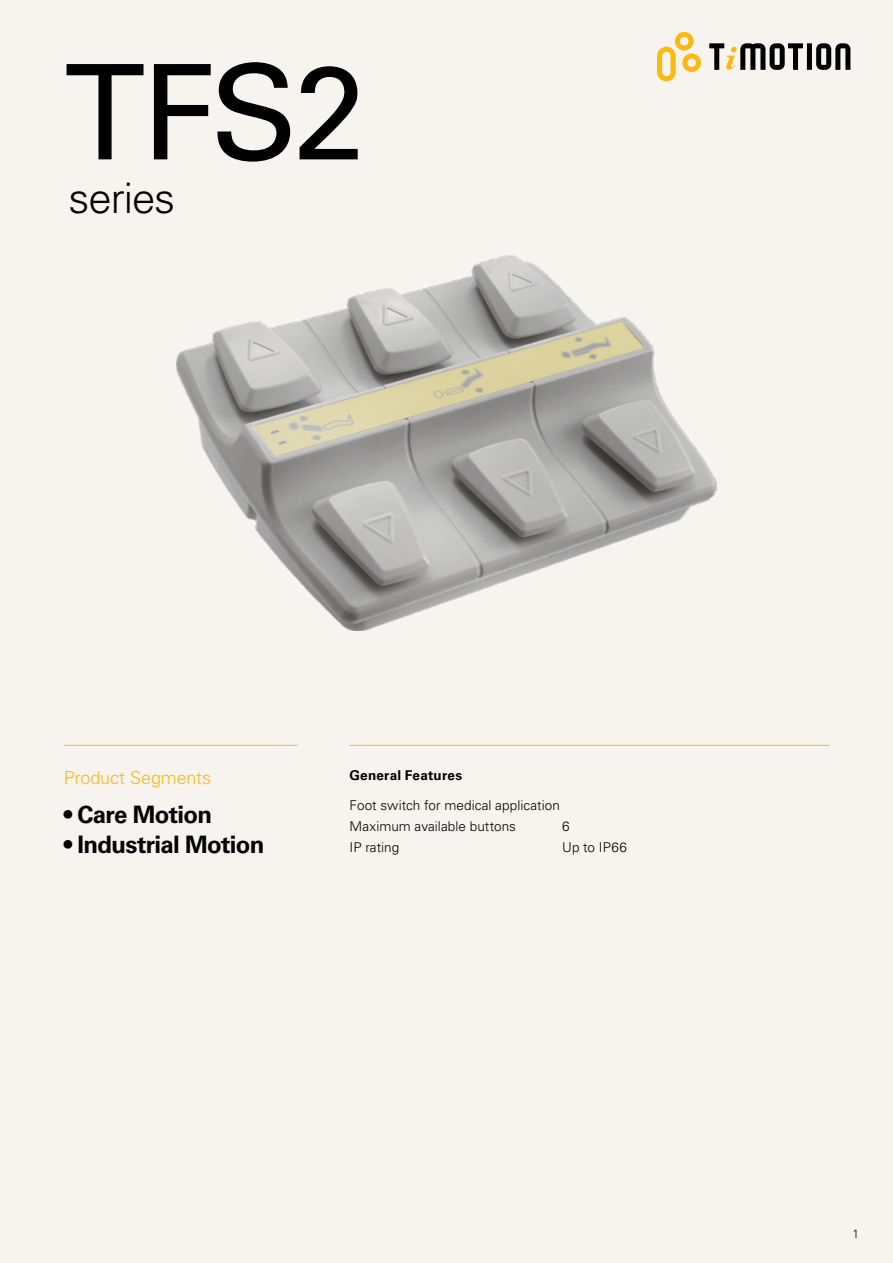
<style>
.page{position:relative;width:893px;height:1263px;background:#f7f3ef}
.page>*{position:absolute;margin:0;border:0;box-sizing:border-box;transform-origin:0 0}
.t1{font:132px "Univers LT Std";color:#000}
.t2{font:300 42px "Univers LT Std";letter-spacing:-.025em;color:#000}
.t3{font:700 24px "Univers LT Std";letter-spacing:-.025em;color:#000}
.t4{font:300 18px "Univers LT Std";letter-spacing:-.005em;color:#fdb812}
.t5{font:300 13.5px/21px "Univers LT Std";letter-spacing:.005em;color:#000}
.t6{font:700 13.5px "Univers LT Std";letter-spacing:.015em;color:#000}
.t7{font:300 12px "Univers LT Std";color:#000}
</style>
<div class="page">
<svg style="left:657px;top:32px;width:44px;height:49px"></svg>
<div style="left:807px;top:43px;width:5px;height:27px;background:#000"></div>
<svg style="left:816px;top:43px;width:34px;height:27px"></svg>
<svg style="left:709px;top:43px;width:94px;height:27px"></svg>
<hr style="left:350px;top:745px;width:479px;height:1px;background:#fdb812">
<hr style="left:64px;top:745px;width:234px;height:1px;background:#fdb812">
<img style="left:176px;top:255px;width:541px;height:376px">
<h1 class="t1" style="left:64px;top:34px;width:304px">TFS2</h1>
<h2 class="t2" style="left:69px;top:173px;width:108px">series</h2>
<h3 class="t4" style="left:64px;top:767px;width:149px">Product Segments</h3>
<h3 class="t3" style="left:64px;top:800px;width:150px">• Care Motion</h3>
<h3 class="t3" style="left:64px;top:830px;width:202px">• Industrial Motion</h3>
<p class="t6" style="left:350px;top:767px;width:114px">General Features</p>
<p class="t5" style="left:350px;top:794px;width:212px">Foot switch for medical application<br>Maximum available buttons</p>
<p class="t5" style="left:562px;top:815px;width:9px">6</p>
<p class="t5" style="left:350px;top:836px;width:51px">IP rating</p>
<p class="t5" style="left:562px;top:836px;width:66px">Up to IP66</p>
<p class="t7" style="left:852px;top:1226px;width:8px">1</p>
</div>
